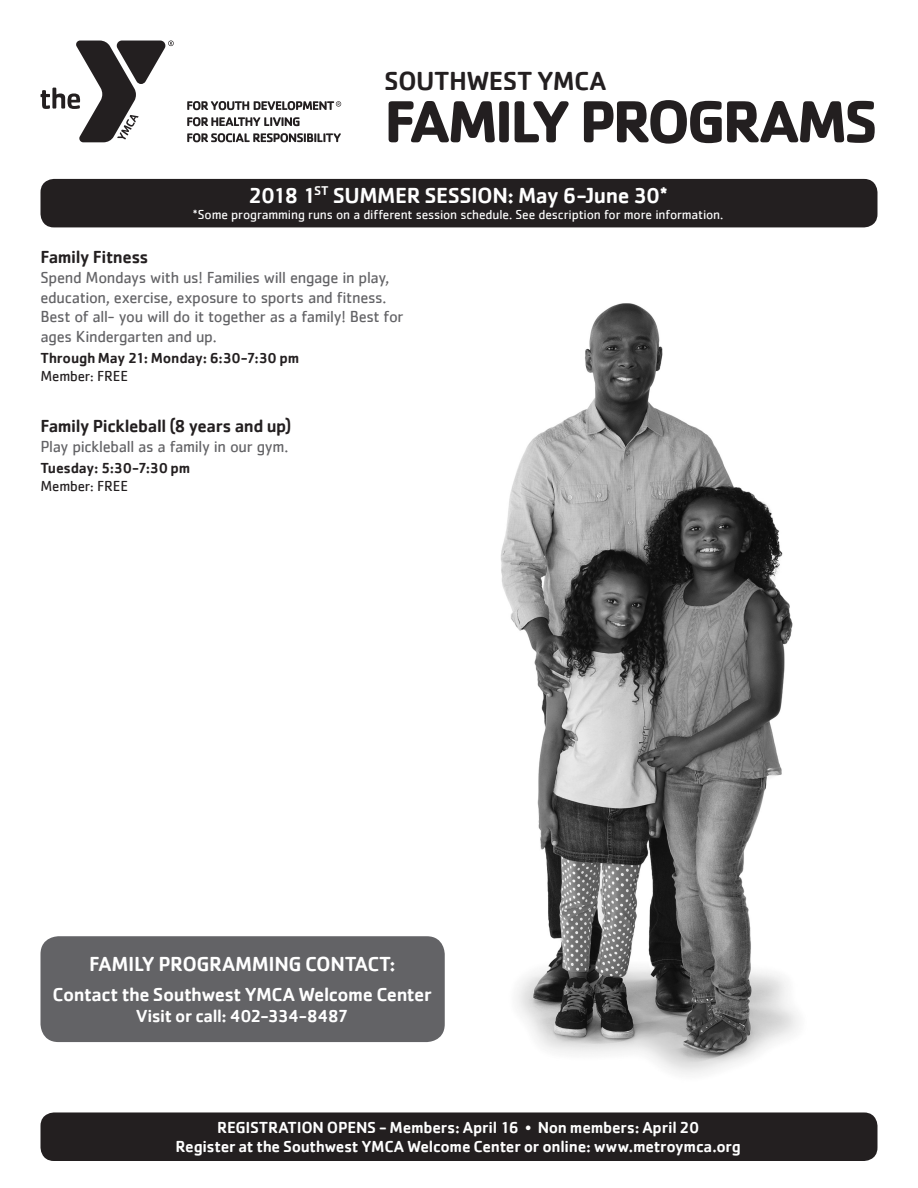
<style>
.page{position:relative;width:918px;height:1188px;background:#fff}
.page>*{position:absolute;margin:0;border:0;box-sizing:border-box;transform-origin:0 0}
.t1{font:700 61.5px "Cachet";letter-spacing:-.055em;color:#231f20}
.t2{font:500 27px "Cachet";letter-spacing:-.025em;color:#231f20}
.t3{font:500 22.5px "Cachet";letter-spacing:-.02em;color:#fff}
.t4{font:500 21px "Cachet";letter-spacing:-.02em;color:#fff}
.t5{font:500 19.5px "Cachet";letter-spacing:-.025em;color:#fff}
.t6{font:500 18px "Cachet";letter-spacing:-.02em;color:#231f20}
.t7{font:500 18px "Cachet";letter-spacing:-.03em;color:#fff}
.t8{font:16.5px/19.8px "Cachet";letter-spacing:-.02em;color:#636366}
.t9{font:500 16.5px/19.8px "Cachet";letter-spacing:-.015em;color:#fff;text-align:center}
.t10{font:500 15px "Cachet";letter-spacing:-.015em;color:#231f20}
.t11{font:15px "Cachet";letter-spacing:-.01em;color:#231f20}
.t12{font:13.5px "Cachet";letter-spacing:-.01em;color:#fff}
.s1{font-weight:400}
</style>
<div class="page">
<img style="left:323px;top:303px;width:475px;height:771px">
<svg style="left:41px;top:40px;width:133px;height:102px"></svg>
<svg style="left:187px;top:117px;width:113px;height:9px"></svg>
<svg style="left:187px;top:133px;width:154px;height:9px"></svg>
<svg style="left:187px;top:101px;width:154px;height:9px"></svg>
<div style="left:40px;top:1112px;width:838px;height:49px;background:#231f20;border-radius:14px"></div>
<div style="left:40px;top:179px;width:838px;height:48px;background:#231f20;border-radius:14px"></div>
<div style="left:40px;top:936px;width:405px;height:106px;background:#636366;border-radius:18px"></div>
<h2 class="t2" style="left:384px;top:64px;width:224px">SOUTHWEST YMCA</h2>
<h1 class="t1" style="left:384px;top:82px;width:495px">FAMILY PROGRAMS</h1>
<h3 class="t3" style="left:248px;top:182px;width:421px">2018 1<sup>ST</sup> SUMMER SESSION: May 6-June 30*</h3>
<p class="t12" style="left:193px;top:207px;width:532px">*Some programming runs on a different session schedule. See description for more information.</p>
<p class="t6" style="left:40px;top:246px;width:110px">Family Fitness</p>
<p class="t8" style="left:40px;top:267px;width:365px">Spend Mondays with us! Families will engage in play, education, exercise, exposure to sports and fitness.<br>Best of all- you will do it together as a family! Best for ages Kindergarten and up.</p>
<p class="t10" style="left:40px;top:349px;width:260px">Through May 21: Monday: 6:30-7:30 pm</p>
<p class="t11" style="left:40px;top:367px;width:89px">Member: FREE</p>
<p class="t6" style="left:40px;top:415px;width:252px">Family Pickleball (8 years and up)</p>
<p class="t8" style="left:40px;top:436px;width:249px">Play pickleball as a family in our gym.</p>
<p class="t10" style="left:40px;top:459px;width:151px">Tuesday: 5:30-7:30 pm</p>
<p class="t11" style="left:40px;top:477px;width:89px">Member: FREE</p>
<p class="t4" style="left:89px;top:951px;width:308px">FAMILY PROGRAMMING CONTACT:</p>
<p class="t5" style="left:53px;top:982px;width:381px">Contact the Southwest YMCA Welcome Center</p>
<p class="t7" style="left:136px;top:1005px;width:215px">Visit or call: 402-334-8487</p>
<p class="t9" style="left:176px;top:1117px;width:567px">REGISTRATION OPENS - Members: April 16 <span class="s1">•</span> Non members: April 20<br>Register at the Southwest YMCA Welcome Center or online: www.metroymca.org</p>
</div>
